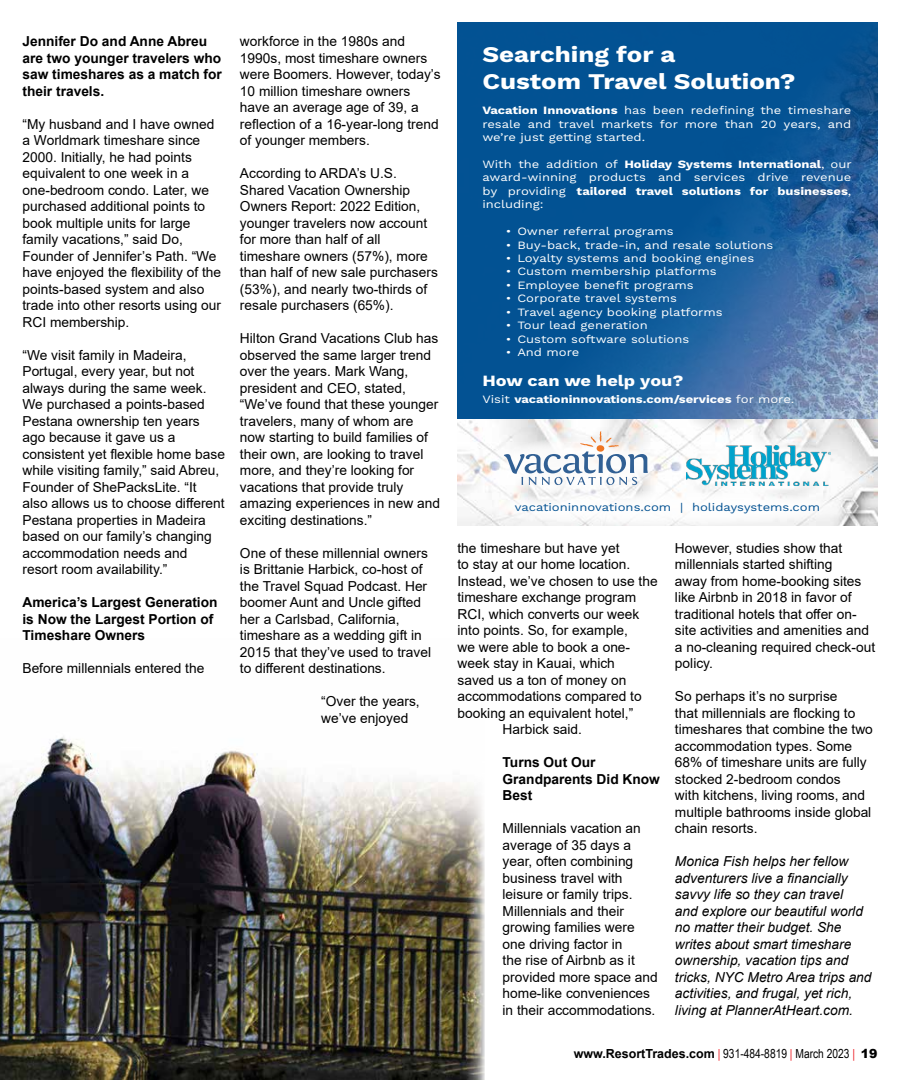
<style>
.page{position:relative;width:900px;height:1080px;background:#fff}
.page>*{position:absolute;margin:0;border:0;box-sizing:border-box;transform-origin:0 0}
.t1{font:700 22.38px/26.9px "Work Sans";color:#fff;scale:1.16 1}
.t2{font:700 15.62px "Work Sans";color:#fff;scale:1.16 1}
.t3{font:13.75px/16.5px "Arial";color:#000}
.t4{font:italic 13.75px/16.5px "Arial";color:#000}
.t5{font:700 13.75px/16.5px "Arial";color:#000}
.t6{font:12.5px "Arial Narrow";color:#000}
.t7{font:11.12px/13.4px "Work Sans";color:#fff;text-align:justify;scale:1.16 1}
.t8{font:700 11.12px "Work Sans";color:#fff;scale:1.16 1}
.t9{font:11.12px "Work Sans";color:#045292;scale:1.16 1}
.s1{font-weight:700}
.s2{font-weight:400}
.s3{font-family:"Arial";font-weight:700}
.s4{color:#ed1d24}
.s5{font-family:"Arial";font-weight:900}
</style>
<div class="page">
<img style="left:0;top:736px;width:484px;height:344px">
<img style="left:457px;top:419px;width:421px;height:107px">
<div style="left:673px;top:438px;width:164px;height:57px;background:#fff;border-radius:50%"></div>
<img style="left:687px;top:445px;width:144px;height:41px">
<img style="left:457px;top:22px;width:421px;height:397px">
<div style="left:478px;top:491px;width:383px;height:35px;background:#fff;border-radius:50%"></div>
<svg style="left:494px;top:437px;width:165px;height:58px"></svg>
<svg style="left:504px;top:431px;width:144px;height:54px"></svg>
<p class="t5" style="left:22px;top:33px;width:201px">Jennifer Do and Anne Abreu are two younger travelers who saw timeshares as a match for their travels.</p>
<p class="t3" style="left:22px;top:115px;width:200px">“My husband and I have owned a Worldmark timeshare since<br>2000. Initially, he had points equivalent to one week in a one-bedroom condo. Later, we purchased additional points to book multiple units for large family vacations,” said Do,<br>Founder of Jennifer’s Path. “We have enjoyed the flexibility of the points-based system and also trade into other resorts using our<br>RCI membership.</p>
<p class="t3" style="left:22px;top:346px;width:204px">“We visit family in Madeira,<br>Portugal, every year, but not always during the same week.<br>We purchased a points-based<br>Pestana ownership ten years ago because it gave us a consistent yet flexible home base while visiting family,” said Abreu,<br>Founder of ShePacksLite. “It also allows us to choose different<br>Pestana properties in Madeira based on our family’s changing accommodation needs and resort room availability.”</p>
<p class="t5" style="left:22px;top:594px;width:197px">America’s Largest Generation is Now the Largest Portion of<br>Timeshare Owners</p>
<p class="t3" style="left:22px;top:660px;width:183px">Before millennials entered the</p>
<p class="t3" style="left:240px;top:33px;width:202px">workforce in the 1980s and<br>1990s, most timeshare owners were Boomers. However, today’s<br>10 million timeshare owners have an average age of 39, a reflection of a 16-year-long trend of younger members.</p>
<p class="t3" style="left:240px;top:165px;width:199px">According to ARDA’s U.S.<br>Shared Vacation Ownership<br>Owners Report: 2022 Edition, younger travelers now account for more than half of all timeshare owners (57%), more than half of new sale purchasers (53%), and nearly two-thirds of resale purchasers (65%).</p>
<p class="t3" style="left:240px;top:330px;width:202px">Hilton Grand Vacations Club has observed the same larger trend over the years. Mark Wang, president and CEO, stated, “We’ve found that these younger travelers, many of whom are now starting to build families of their own, are looking to travel more, and they’re looking for vacations that provide truly amazing experiences in new and exciting destinations.”</p>
<p class="t3" style="left:240px;top:544px;width:193px">One of these millennial owners is Brittanie Harbick, co-host of the Travel Squad Podcast. Her boomer Aunt and Uncle gifted her a Carlsbad, California, timeshare as a wedding gift in<br>2015 that they’ve used to travel to different destinations.</p>
<p class="t3" style="left:321px;top:693px;width:100px">“Over the years, we’ve enjoyed</p>
<h1 class="t1" style="left:482px;top:40px;width:271px">Searching for a<br>Custom Travel Solution?</h1>
<p class="t7" style="left:482px;top:104px;width:320px"><span class="s1">Vacation Innovations</span> has been redefining the timeshare resale and travel markets for more than 20 years, and we’re just getting started.</p>
<p class="t7" style="left:482px;top:158px;width:320px">With the addition of <span class="s1">Holiday Systems International</span>, our award-winning products and services drive revenue by providing <span class="s1">tailored travel solutions for businesses</span>, including:</p>
<p class="t7" style="left:506px;top:225px;width:146px">• Owner referral programs</p>
<p class="t7" style="left:506px;top:239px;width:232px">• Buy-back, trade-in, and resale solutions</p>
<p class="t7" style="left:506px;top:252px;width:216px">• Loyalty systems and booking engines</p>
<p class="t7" style="left:506px;top:265px;width:183px">• Custom membership platforms</p>
<p class="t7" style="left:506px;top:279px;width:164px">• Employee benefit programs</p>
<p class="t7" style="left:506px;top:292px;width:149px">• Corporate travel systems</p>
<p class="t7" style="left:506px;top:306px;width:189px">• Travel agency booking platforms</p>
<p class="t7" style="left:506px;top:319px;width:124px">• Tour lead generation</p>
<p class="t7" style="left:506px;top:333px;width:160px">• Custom software solutions</p>
<p class="t7" style="left:506px;top:346px;width:65px">• And more</p>
<p class="t2" style="left:482px;top:369px;width:175px">How can we help you?</p>
<p class="t8" style="left:482px;top:391px;width:270px"><span class="s2">Visit</span> vacationinnovations.com/services <span class="s2">for more.</span></p>
<p class="t9" style="left:515px;top:500px;width:265px">vacationinnovations.com | holidaysystems.com</p>
<p class="t3" style="left:457px;top:540px;width:164px">the timeshare but have yet</p>
<p class="t3" style="left:457px;top:556px;width:174px">to stay at our home location.</p>
<p class="t3" style="left:457px;top:573px;width:202px">Instead, we’ve chosen to use the</p>
<p class="t3" style="left:457px;top:589px;width:180px">timeshare exchange program</p>
<p class="t3" style="left:457px;top:606px;width:183px">RCI, which converts our week</p>
<p class="t3" style="left:457px;top:622px;width:172px">into points. So, for example,</p>
<p class="t3" style="left:457px;top:639px;width:174px">we were able to book a one-</p>
<p class="t3" style="left:457px;top:655px;width:159px">week stay in Kauai, which</p>
<p class="t3" style="left:457px;top:672px;width:170px">saved us a ton of money on</p>
<p class="t3" style="left:457px;top:688px;width:186px">accommodations compared to</p>
<p class="t3" style="left:457px;top:705px;width:177px">booking an equivalent hotel,”</p>
<p class="t3" style="left:503px;top:721px;width:81px">Harbick said.</p>
<p class="t5" style="left:503px;top:754px;width:159px">Turns Out Our<br>Grandparents Did Know<br>Best</p>
<p class="t3" style="left:503px;top:820px;width:157px">Millennials vacation an average of 35 days a year, often combining business travel with leisure or family trips.<br>Millennials and their growing families were one driving factor in<br>the rise of Airbnb as it provided more space and home-like conveniences in their accommodations.</p>
<p class="t3" style="left:675px;top:540px;width:202px">However, studies show that millennials started shifting<br>away from home-booking sites like Airbnb in 2018 in favor of traditional hotels that offer on&shy;site activities and amenities and a no-cleaning required check-out policy.</p>
<p class="t3" style="left:675px;top:688px;width:199px">So perhaps it’s no surprise<br>that millennials are flocking to timeshares that combine the two accommodation types. Some<br>68% of timeshare units are fully stocked 2-bedroom condos<br>with kitchens, living rooms, and multiple bathrooms inside global chain resorts.</p>
<p class="t4" style="left:675px;top:853px;width:198px">Monica Fish helps her fellow adventurers live a financially savvy life so they can travel<br>and explore our beautiful world no matter their budget. She writes about smart timeshare ownership, vacation tips and tricks, NYC Metro Area trips and activities, and frugal, yet rich, living at PlannerAtHeart.com.</p>
<p class="t6" style="left:574px;top:1044px;width:305px"><span class="s3">www.ResortTrades.com</span> <span class="s4">|</span> 931-484-8819 <span class="s4">|</span> March 2023 <span class="s4">|</span> <span class="s5">19</span></p>
</div>
